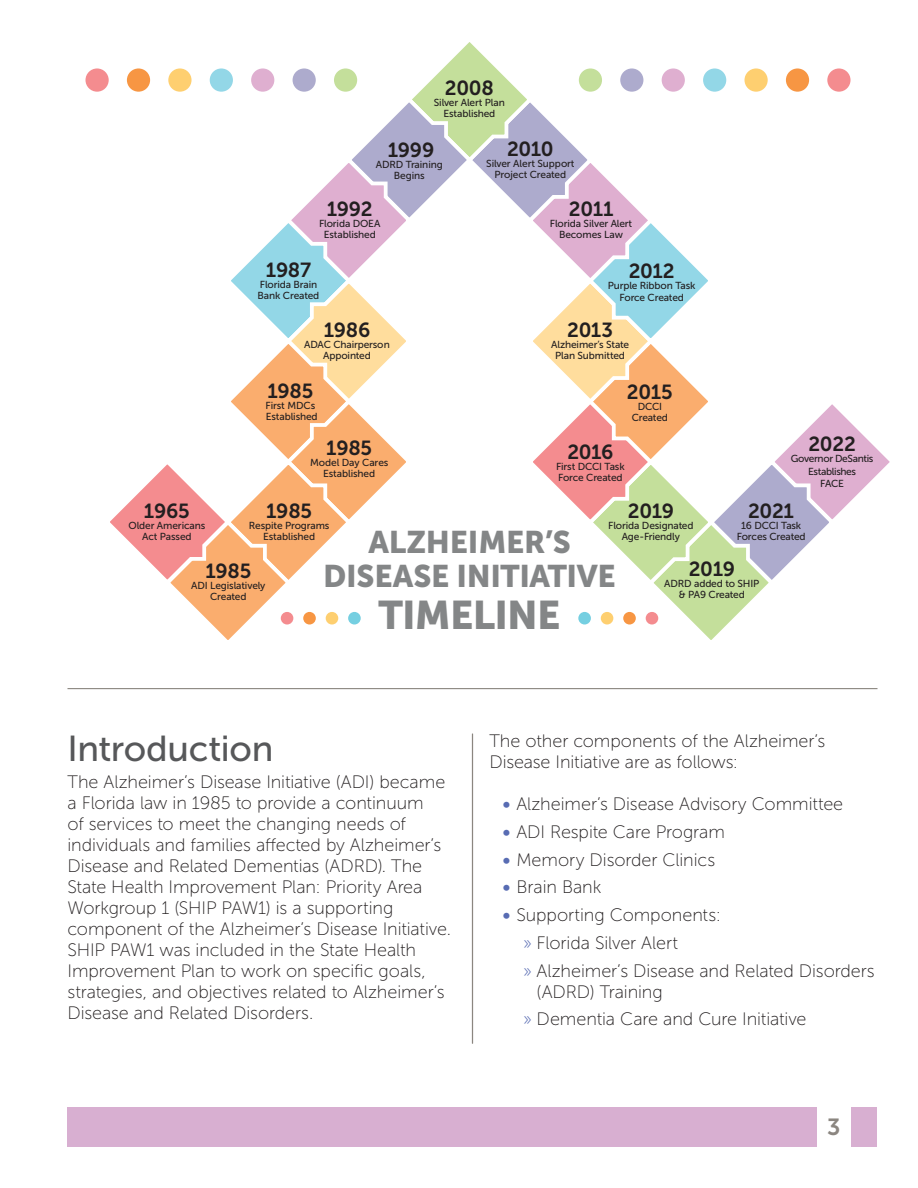
<style>
.page{position:relative;width:918px;height:1188px;background:#fff}
.page>*{position:absolute;margin:0;border:0;box-sizing:border-box;transform-origin:0 0}
.t1{font:39.75px "Museo Sans 900";letter-spacing:-.02em;color:#848687}
._24_Main_Head{font:36px "Museo Sans 500";letter-spacing:-.005em;color:#57585a}
.t2{font:31.05px/34.5px "Museo Sans 900";letter-spacing:-.01em;color:#848687;text-align:center}
.t3{font:23.25px "Museo Sans 700";color:#8b8680}
.t4{font:20.4px "Museo Sans 700";letter-spacing:-.015em;color:#231f20}
.Body_Copy{font:18px/21px "Museo Sans 100";letter-spacing:-.005em;color:#231f20}
.t5{font:10.2px/10.9px "Museo Sans 500";letter-spacing:-.015em;color:#231f20;text-align:center}
.t6{font:10.2px/12.1px "Museo Sans 500";letter-spacing:-.035em;color:#231f20;text-align:center}
.s1{font-family:"Museo Sans 700";color:#586cb3}
.s2{color:#586cb3}
</style>
<div class="page">
<div style="left:68px;top:1107px;width:810px;height:40px;background:#d8afd1"></div>
<div style="left:817px;top:1107px;width:33px;height:40px;background:#fff"></div>
<svg style="left:106px;top:42px;width:784px;height:598px"></svg>
<div style="left:348px;top:612px;width:13px;height:13px;background:#75cfe1;border-radius:50%"></div>
<div style="left:326px;top:612px;width:12px;height:13px;background:#fecf70;border-radius:50%"></div>
<div style="left:303px;top:612px;width:13px;height:13px;background:#f79643;border-radius:50%"></div>
<div style="left:281px;top:612px;width:12px;height:13px;background:#f48c8f;border-radius:50%"></div>
<div style="left:578px;top:612px;width:13px;height:13px;background:#75cfe1;border-radius:50%"></div>
<div style="left:601px;top:612px;width:12px;height:13px;background:#fecf70;border-radius:50%"></div>
<div style="left:623px;top:612px;width:13px;height:13px;background:#f79643;border-radius:50%"></div>
<div style="left:646px;top:612px;width:12px;height:13px;background:#f48c8f;border-radius:50%"></div>
<div style="left:293px;top:68px;width:23px;height:24px;background:#adabcd;border-radius:50%"></div>
<div style="left:334px;top:68px;width:23px;height:24px;background:#c4df9b;border-radius:50%"></div>
<div style="left:251px;top:68px;width:23px;height:24px;background:#dfafd0;border-radius:50%"></div>
<div style="left:210px;top:68px;width:23px;height:24px;background:#93d7e7;border-radius:50%"></div>
<div style="left:168px;top:68px;width:24px;height:24px;background:#fecf70;border-radius:50%"></div>
<div style="left:127px;top:68px;width:23px;height:24px;background:#f79643;border-radius:50%"></div>
<div style="left:86px;top:68px;width:23px;height:24px;background:#f48c8f;border-radius:50%"></div>
<div style="left:620px;top:68px;width:23px;height:24px;background:#adabcd;border-radius:50%"></div>
<div style="left:579px;top:68px;width:23px;height:24px;background:#c4df9b;border-radius:50%"></div>
<div style="left:662px;top:68px;width:23px;height:24px;background:#dfafd0;border-radius:50%"></div>
<div style="left:703px;top:68px;width:23px;height:24px;background:#93d7e7;border-radius:50%"></div>
<div style="left:745px;top:68px;width:23px;height:24px;background:#fecf70;border-radius:50%"></div>
<div style="left:786px;top:68px;width:23px;height:24px;background:#f79643;border-radius:50%"></div>
<div style="left:827px;top:68px;width:24px;height:24px;background:#f48c8f;border-radius:50%"></div>
<hr style="left:472px;top:734px;width:1px;height:309px;background:#8b8680">
<hr style="left:68px;top:688px;width:810px;height:1px;background:#8b8680">
<p class="t4" style="left:445px;top:77px;width:51px">2008</p>
<p class="t5" style="left:434px;top:97px;width:73px">Silver Alert Plan<br>Established</p>
<p class="t4" style="left:507px;top:138px;width:48px">2010</p>
<p class="t5" style="left:486px;top:158px;width:90px">Silver Alert Support<br>Project Created</p>
<p class="t4" style="left:569px;top:198px;width:46px">2011</p>
<p class="t5" style="left:550px;top:218px;width:84px">Florida Silver Alert<br>Becomes Law</p>
<p class="t4" style="left:629px;top:260px;width:48px">2012</p>
<p class="t5" style="left:608px;top:281px;width:89px">Purple Ribbon Task<br>Force Created</p>
<p class="t4" style="left:567px;top:319px;width:48px">2013</p>
<p class="t5" style="left:551px;top:339px;width:80px">Alzheimer’s State<br>Plan Submitted</p>
<p class="t4" style="left:627px;top:381px;width:47px">2015</p>
<p class="t5" style="left:632px;top:401px;width:38px">DCCI<br>Created</p>
<p class="t4" style="left:567px;top:440px;width:48px">2016</p>
<p class="t5" style="left:556px;top:461px;width:70px;text-align:left">First DCCI Task<br>Force Created</p>
<p class="t4" style="left:628px;top:499px;width:48px">2019</p>
<p class="t5" style="left:608px;top:520px;width:87px">Florida Designated<br>Age-Friendly</p>
<p class="t4" style="left:689px;top:557px;width:48px">2019</p>
<p class="t5" style="left:664px;top:578px;width:97px">ADRD added to SHIP &amp; PA9 Created</p>
<p class="t4" style="left:388px;top:139px;width:48px">1999</p>
<p class="t5" style="left:376px;top:159px;width:68px">ADRD Training<br>Begins</p>
<p class="t4" style="left:327px;top:198px;width:47px">1992</p>
<p class="t5" style="left:319px;top:218px;width:63px">Florida DOEA<br>Established</p>
<p class="t4" style="left:266px;top:258px;width:47px">1987</p>
<p class="t5" style="left:258px;top:279px;width:63px;text-align:left">Florida Brain<br>Bank Created</p>
<p class="t4" style="left:324px;top:319px;width:48px">1986</p>
<p class="t5" style="left:304px;top:339px;width:87px">ADAC Chairperson<br>Appointed</p>
<p class="t4" style="left:268px;top:379px;width:47px">1985</p>
<p class="t5" style="left:266px;top:400px;width:54px;text-align:left">First MDCs<br>Established</p>
<p class="t4" style="left:808px;top:433px;width:49px">2022</p>
<p class="t6" style="left:791px;top:453px;width:84px">Governor DeSantis<br>Establishes<br>FACE</p>
<p class="t4" style="left:326px;top:437px;width:47px">1985</p>
<p class="t5" style="left:310px;top:457px;width:80px">Model Day Cares<br>Established</p>
<p class="t4" style="left:144px;top:499px;width:47px">1965</p>
<p class="t5" style="left:128px;top:520px;width:78px">Older Americans<br>Act Passed</p>
<p class="t4" style="left:266px;top:499px;width:47px">1985</p>
<p class="t5" style="left:249px;top:520px;width:82px">Respite Programs<br>Established</p>
<p class="t4" style="left:748px;top:499px;width:47px">2021</p>
<p class="t5" style="left:737px;top:520px;width:71px">16 DCCI Task<br>Forces Created</p>
<p class="t2" style="left:323px;top:525px;width:294px">ALZHEIMER’S<br>DISEASE INITIATIVE</p>
<p class="t1" style="left:378px;top:592px;width:184px">TIMELINE</p>
<p class="t4" style="left:205px;top:560px;width:47px">1985</p>
<p class="t5" style="left:191px;top:580px;width:76px">ADI Legislatively<br>Created</p>
<p class="_24_Main_Head" style="left:68px;top:729px;width:207px">Introduction</p>
<p class="Body_Copy" style="left:68px;top:772px;width:385px">The Alzheimer’s Disease Initiative (ADI) became a Florida law in 1985 to provide a continuum<br>of services to meet the changing needs of individuals and families affected by Alzheimer’s Disease and Related Dementias (ADRD). The State Health Improvement Plan: Priority Area Workgroup 1 (SHIP PAW1) is a supporting component of the Alzheimer’s Disease Initiative.<br>SHIP PAW1 was included in the State Health Improvement Plan to work on specific goals, strategies, and objectives related to Alzheimer’s Disease and Related Disorders.</p>
<p class="Body_Copy" style="left:489px;top:731px;width:338px">The other components of the Alzheimer’s<br>Disease Initiative are as follows:</p>
<p class="Body_Copy" style="left:503px;top:794px;width:342px"><span class="s1">•</span> Alzheimer’s Disease Advisory Committee</p>
<p class="Body_Copy" style="left:503px;top:822px;width:224px"><span class="s1">•</span> ADI Respite Care Program</p>
<p class="Body_Copy" style="left:503px;top:849px;width:214px"><span class="s1">•</span> Memory Disorder Clinics</p>
<p class="Body_Copy" style="left:503px;top:877px;width:100px"><span class="s1">•</span> Brain Bank</p>
<p class="Body_Copy" style="left:503px;top:905px;width:220px"><span class="s1">•</span> Supporting Components:</p>
<p class="Body_Copy" style="left:523px;top:933px;width:156px"><span class="s2">»</span> Florida Silver Alert</p>
<p class="Body_Copy" style="left:537px;top:960px;width:340px;text-indent:-14px"><span class="s2">»</span> Alzheimer’s Disease and Related Disorders (ADRD) Training</p>
<p class="Body_Copy" style="left:523px;top:1009px;width:285px"><span class="s2">»</span> Dementia Care and Cure Initiative</p>
<p class="t3" style="left:827px;top:1114px;width:15px">3</p>
</div>
